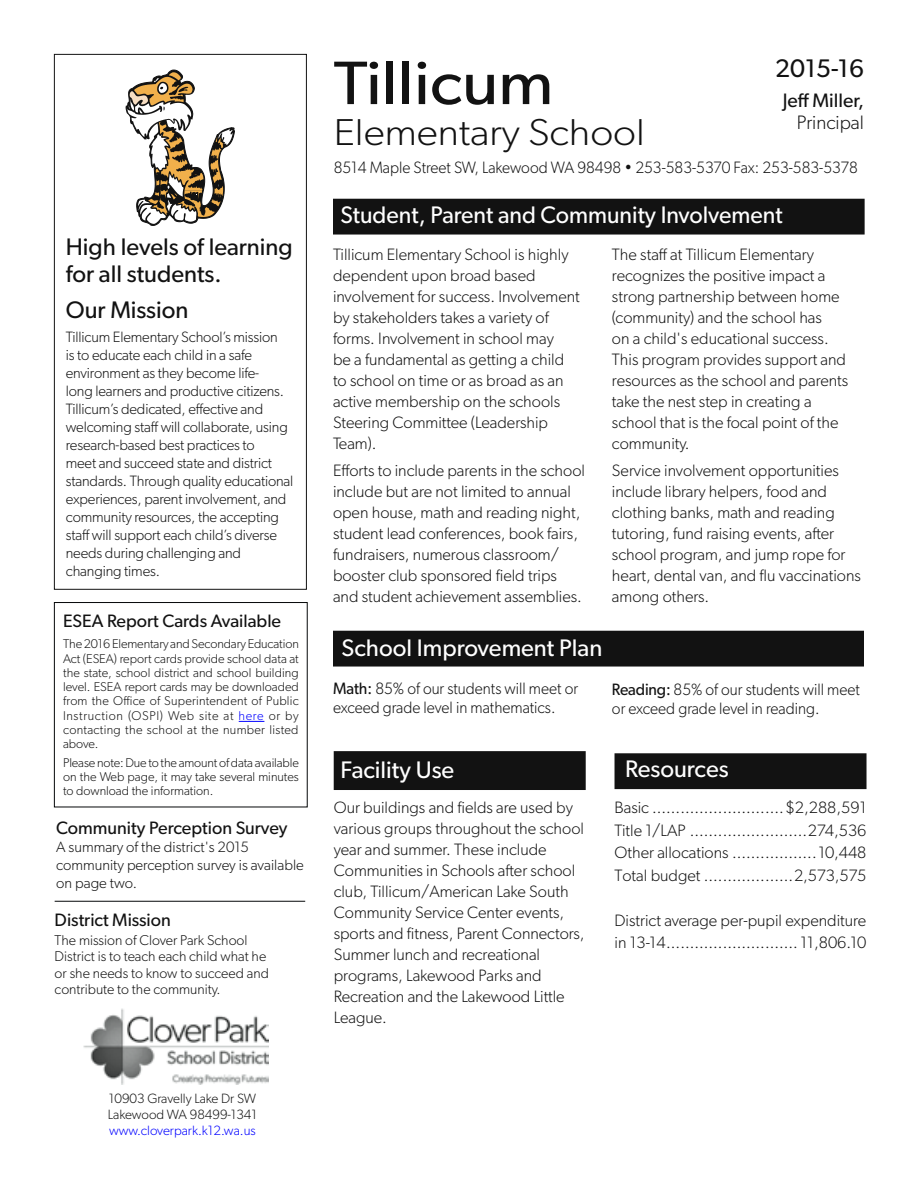
<style>
.page{position:relative;width:918px;height:1188px;background:#fff}
.page>*{position:absolute;margin:0;border:0;box-sizing:border-box;transform-origin:0 0}
.t1{font:61.5px "Gibson";color:#121212;scale:1.1 1}
.t2{font:300 37.5px "Gibson";color:#121212;scale:1.1 1}
.t3{font:25.5px "Gibson";color:#121212}
.t4{font:24px "Gibson";color:#fff}
.t5{font:24px/27px "Gibson";color:#121212}
.t6{font:19.5px "Gibson";color:#121212}
.t7{font:300 19.5px "Gibson";color:#121212}
.t8{font:18px "Gibson";color:#121212}
.t9{font:300 16.5px/21px "Gibson";color:#121212}
.t10{font:300 16.5px/19.5px "Gibson";color:#121212;scale:.95 1}
.t11{font:300 15px/18px "Gibson";letter-spacing:-.01em;color:#121212}
.t12{font:300 14.25px/16.5px "Gibson";color:#121212}
.t13{font:300 13.5px/16.2px "Gibson";color:#121212}
.t14{font:300 13.5px "Gibson";color:#00f}
.t15{font:300 12.75px/14.2px "Gibson";color:#121212;text-align:justify}
.s1{color:#00f}
.s2{font-weight:400}
</style>
<div class="page">
<div style="left:334px;top:631px;width:529px;height:35px;background:#121212"></div>
<div style="left:333px;top:631px;width:531px;height:36px;border:2px solid #121212"></div>
<div style="left:334px;top:752px;width:251px;height:37px;background:#121212"></div>
<div style="left:334px;top:751px;width:252px;height:39px;border:2px solid #121212"></div>
<div style="left:615px;top:754px;width:251px;height:34px;background:#121212"></div>
<div style="left:615px;top:753px;width:252px;height:36px;border:2px solid #121212"></div>
<div style="left:334px;top:199px;width:530px;height:35px;background:#121212"></div>
<div style="left:333px;top:199px;width:532px;height:36px;border:2px solid #121212"></div>
<svg style="left:126px;top:70px;width:109px;height:156px"></svg>
<div style="left:54px;top:602px;width:254px;height:205px;border:1px solid #050708"></div>
<svg style="left:239px;top:721px;width:25px;height:1px"></svg>
<div style="left:54px;top:54px;width:253px;height:536px;border:1px solid #121212"></div>
<img style="left:83px;top:1009px;width:185px;height:76px">
<hr style="left:55px;top:901px;width:250px;height:1px;background:#050708">
<h3 class="t5" style="left:66px;top:233px;width:228px">High levels of learning for all students.</h3>
<h3 class="t5" style="left:66px;top:296px;width:124px">Our Mission</h3>
<p class="t11" style="left:66px;top:328px;width:229px">Tillicum Elementary School’s mission<br>is to educate each child in a safe environment as they become life-<br>long learners and productive citizens.<br>Tillicum’s dedicated, effective and welcoming staff will collaborate, using research-based best practices to<br>meet and succeed state and district standards. Through quality educational experiences, parent involvement, and community resources, the accepting staff will support each child’s diverse needs during challenging and changing times.</p>
<p class="t8" style="left:63px;top:610px;width:220px">ESEA Report Cards Available</p>
<p class="t15" style="left:63px;top:637px;width:237px">The 2016 Elementary and Secondary Education Act (ESEA) report cards provide school data at the state, school district and school building level. ESEA report cards may be downloaded from the Office of Superintendent of Public Instruction (OSPI) Web site at <span class="s1">here</span> or by contacting the school at the number listed above.</p>
<p class="t15" style="left:63px;top:755px;width:237px">Please note: Due to the amount of data available on the Web page, it may take several minutes to download the information.</p>
<p class="t8" style="left:56px;top:817px;width:233px">Community Perception Survey</p>
<p class="t11" style="left:56px;top:837px;width:249px">A summary of the district's 2015 community perception survey is available on page two.</p>
<p class="t8" style="left:55px;top:909px;width:118px">District Mission</p>
<p class="t12" style="left:55px;top:931px;width:216px">The mission of Clover Park School District is to teach each child what he or she needs to know to succeed and contribute to the community.</p>
<p class="t13" style="left:108px;top:1090px;width:151px">10903 Gravelly Lake Dr SW<br>Lakewood WA 98499-1341</p>
<p class="t14" style="left:109px;top:1122px;width:148px">www.cloverpark.k12.wa.us</p>
<h1 class="t1" style="left:334px;top:46px;width:201px">Tillicum</h1>
<h2 class="t2" style="left:334px;top:109px;width:284px">Elementary School</h2>
<h3 class="t3" style="left:775px;top:52px;width:90px">2015-16</h3>
<p class="t6" style="left:783px;top:88px;width:83px">Jeff Miller,</p>
<p class="t7" style="left:797px;top:111px;width:69px">Principal</p>
<p class="t10" style="left:334px;top:157px;width:553px">8514 Maple Street SW, Lakewood WA 98498 • 253-583-5370 Fax: 253-583-5378</p>
<h3 class="t4" style="left:340px;top:200px;width:444px">Student, Parent and Community Involvement</h3>
<p class="t9" style="left:333px;top:243px;width:248px">Tillicum Elementary School is highly dependent upon broad based involvement for success. Involvement by stakeholders takes a variety of forms. Involvement in school may<br>be a fundamental as getting a child to school on time or as broad as an active membership on the schools<br>Steering Committee (Leadership<br>Team).</p>
<p class="t9" style="left:333px;top:460px;width:254px">Efforts to include parents in the school include but are not limited to annual open house, math and reading night, student lead conferences, book fairs, fundraisers, numerous classroom/ booster club sponsored field trips and student achievement assemblies.</p>
<p class="t9" style="left:612px;top:243px;width:238px">The staff at Tillicum Elementary recognizes the positive impact a strong partnership between home (community) and the school has<br>on a child's educational success.<br>This program provides support and resources as the school and parents take the nest step in creating a school that is the focal point of the community.</p>
<p class="t9" style="left:612px;top:460px;width:250px">Service involvement opportunities include library helpers, food and clothing banks, math and reading tutoring, fund raising events, after school program, and jump rope for heart, dental van, and flu vaccinations among others.</p>
<h3 class="t4" style="left:342px;top:633px;width:262px">School Improvement Plan</h3>
<p class="t10" style="left:333px;top:678px;width:259px"><span class="s2">Math:</span> 85% of our students will meet or exceed grade level in mathematics.</p>
<p class="t10" style="left:612px;top:679px;width:262px"><span class="s2">Reading:</span> 85% of our students will meet or exceed grade level in reading.</p>
<h3 class="t4" style="left:340px;top:755px;width:115px">Facility Use</h3>
<h3 class="t4" style="left:625px;top:755px;width:105px">Resources</h3>
<p class="t9" style="left:334px;top:797px;width:252px">Our buildings and fields are used by various groups throughout the school year and summer. These include<br>Communities in Schools after school club, Tillicum/American Lake South<br>Community Service Center events, sports and fitness, Parent Connectors,<br>Summer lunch and recreational programs, Lakewood Parks and<br>Recreation and the Lakewood Little<br>League.</p>
<p class="t9" style="left:615px;top:796px;width:254px;line-height:22.5px;text-align:justify">Basic ............................$2,288,591<br>Title 1/LAP .........................274,536<br>Other allocations ..................10,448<br>Total budget ...................2,573,575</p>
<p class="t9" style="left:615px;top:909px;width:254px;line-height:22.5px">District average per-pupil expenditure in 13-14............................ 11,806.10</p>
</div>
